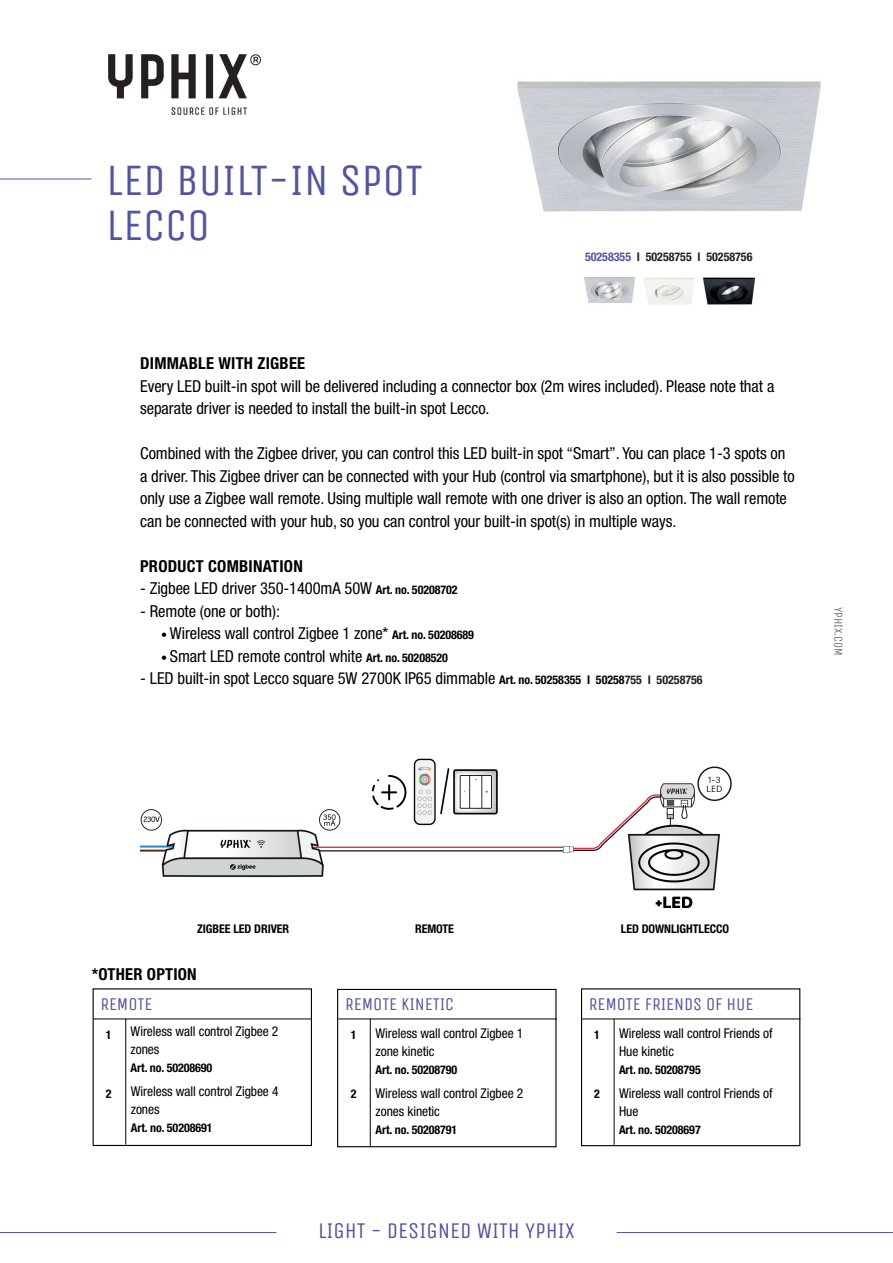
<style>
.page{position:relative;width:893px;height:1263px;background:#fff}
.page>*{position:absolute;margin:0;border:0;box-sizing:border-box;transform-origin:0 0}
.t1{font:45px/45px "Unica One";color:#5154a3}
.t2{font:22.5px "Unica One";color:#5154a3}
.t3{font:18px "Unica One";letter-spacing:-.005em;color:#5154a3}
.t4{font:condensed 16.5px/22.5px "Helvetica Neue LT Std";letter-spacing:-.005em;color:#000}
.t5{font:700 condensed 16.5px "Helvetica Neue LT Std";letter-spacing:.015em;color:#000}
.t6{font:condensed 13.5px/18px "Helvetica Neue LT Std";letter-spacing:-.005em;color:#000}
.t7{font:700 condensed 12px "Helvetica Neue LT Std";letter-spacing:-.005em;color:#000}
.t8{font:700 condensed 12px "Helvetica Neue LT Std";color:#231f20}
.t9{font:12px "Unica One";color:#6c7075}
.s1{color:#5154a3}
.s2{font-weight:700;font-size:12px}
.s3{font-size:12px}
.s4{font-weight:700;font-size:12px;color:#231f20}
</style>
<div class="page">
<hr style="left:0;top:179px;width:91px;height:1px;background:#5154a3">
<img style="left:140px;top:758px;width:592px;height:150px">
<img style="left:108px;top:54px;width:153px;height:60px">
<hr style="left:0;top:1232px;width:276px;height:1px;background:#5154a3">
<hr style="left:617px;top:1232px;width:276px;height:1px;background:#5154a3">
<div style="left:93px;top:988px;width:219px;height:158px;border:1px solid #000"></div>
<div style="left:337px;top:989px;width:219px;height:158px;border:1px solid #000"></div>
<div style="left:581px;top:988px;width:219px;height:158px;border:1px solid #000"></div>
<hr style="left:93px;top:1019px;width:219px;height:1px;background:#000">
<hr style="left:338px;top:1019px;width:219px;height:1px;background:#000">
<hr style="left:582px;top:1019px;width:218px;height:1px;background:#000">
<hr style="left:125px;top:1019px;width:1px;height:125px;background:#000">
<hr style="left:370px;top:1019px;width:1px;height:128px;background:#000">
<hr style="left:614px;top:1019px;width:1px;height:126px;background:#000">
<img style="left:517px;top:81px;width:304px;height:131px">
<img style="left:584px;top:277px;width:52px;height:26px">
<img style="left:644px;top:278px;width:51px;height:27px">
<img style="left:703px;top:277px;width:52px;height:28px">
<h1 class="t1" style="left:106px;top:157px;width:318px">LED BUILT-IN SPOT<br>LECCO</h1>
<p class="t8" style="left:585px;top:250px;width:169px"><span class="s1">50258355</span> I 50258755 I 50258756</p>
<p class="t5" style="left:140px;top:353px;width:167px">DIMMABLE WITH ZIGBEE</p>
<p class="t4" style="left:140px;top:374px;width:636px">Every LED built-in spot will be delivered including a connector box (2m wires included). Please note that a separate driver is needed to install the built-in spot Lecco.</p>
<p class="t4" style="left:140px;top:442px;width:656px">Combined with the Zigbee driver, you can control this LED built-in spot “Smart”. You can place 1-3 spots on a driver. This Zigbee driver can be connected with your Hub (control via smartphone), but it is also possible to only use a Zigbee wall remote. Using multiple wall remote with one driver is also an option. The wall remote can be connected with your hub, so you can control your built-in spot(s) in multiple ways.</p>
<p class="t5" style="left:140px;top:556px;width:164px">PRODUCT COMBINATION</p>
<p class="t4" style="left:140px;top:577px;width:319px">- Zigbee LED driver 350-1400mA 50W <span class="s2">Art. no. 50208702</span></p>
<p class="t4" style="left:140px;top:599px;width:141px">- Remote (one or both):</p>
<p class="t4" style="left:161px;top:622px;width:314px"><span class="s3">•</span> Wireless wall control Zigbee 1 zone* <span class="s2">Art. no. 50208689</span></p>
<p class="t4" style="left:161px;top:644px;width:288px"><span class="s3">•</span> Smart LED remote control white <span class="s2">Art. no. 50208520</span></p>
<p class="t4" style="left:140px;top:667px;width:564px">- LED built-in spot Lecco square 5W 2700K IP65 dimmable <span class="s2">Art. no. 50258355 I 50258</span><span class="s4">755 I 50258756</span></p>
<p class="t9" style="left:845px;top:607px;width:51px;rotate:90deg">YPHIX.COM</p>
<p class="t7" style="left:197px;top:922px;width:94px">ZIGBEE LED DRIVER</p>
<p class="t7" style="left:415px;top:922px;width:40px">REMOTE</p>
<p class="t7" style="left:621px;top:922px;width:110px">LED DOWNLIGHTLECCO</p>
<p class="t5" style="left:92px;top:964px;width:106px">*OTHER OPTION</p>
<p class="t3" style="left:100px;top:993px;width:54px">REMOTE</p>
<p class="t3" style="left:345px;top:993px;width:110px">REMOTE KINETIC</p>
<p class="t3" style="left:589px;top:993px;width:166px">REMOTE fRIENDS OF HUE</p>
<p class="t6" style="left:131px;top:1022px;width:149px">Wireless wall control Zigbee 2 zones</p>
<p class="t7" style="left:131px;top:1061px;width:83px">Art. no. 50208690</p>
<p class="t6" style="left:376px;top:1024px;width:149px">Wireless wall control Zigbee 1 zone kinetic</p>
<p class="t7" style="left:376px;top:1062px;width:83px">Art. no. 50208790</p>
<p class="t6" style="left:376px;top:1084px;width:149px">Wireless wall control Zigbee 2 zones kinetic</p>
<p class="t7" style="left:376px;top:1122px;width:83px">Art. no. 50208791</p>
<p class="t7" style="left:106px;top:1027px;width:7px">1</p>
<p class="t7" style="left:351px;top:1027px;width:7px">1</p>
<p class="t7" style="left:594px;top:1027px;width:7px">1</p>
<p class="t6" style="left:131px;top:1082px;width:149px">Wireless wall control Zigbee 4 zones</p>
<p class="t7" style="left:131px;top:1120px;width:83px">Art. no. 50208691</p>
<p class="t7" style="left:106px;top:1086px;width:7px">2</p>
<p class="t7" style="left:351px;top:1086px;width:7px">2</p>
<p class="t7" style="left:594px;top:1086px;width:7px">2</p>
<p class="t6" style="left:619px;top:1024px;width:155px">Wireless wall control Friends of<br>Hue kinetic</p>
<p class="t7" style="left:619px;top:1062px;width:83px">Art. no. 50208795</p>
<p class="t6" style="left:619px;top:1084px;width:155px">Wireless wall control Friends of<br>Hue</p>
<p class="t7" style="left:619px;top:1122px;width:83px">Art. no. 50208697</p>
<h2 class="t2" style="left:318px;top:1217px;width:258px">LIGHT - DESIGNED WITH YPHIX</h2>
</div>
